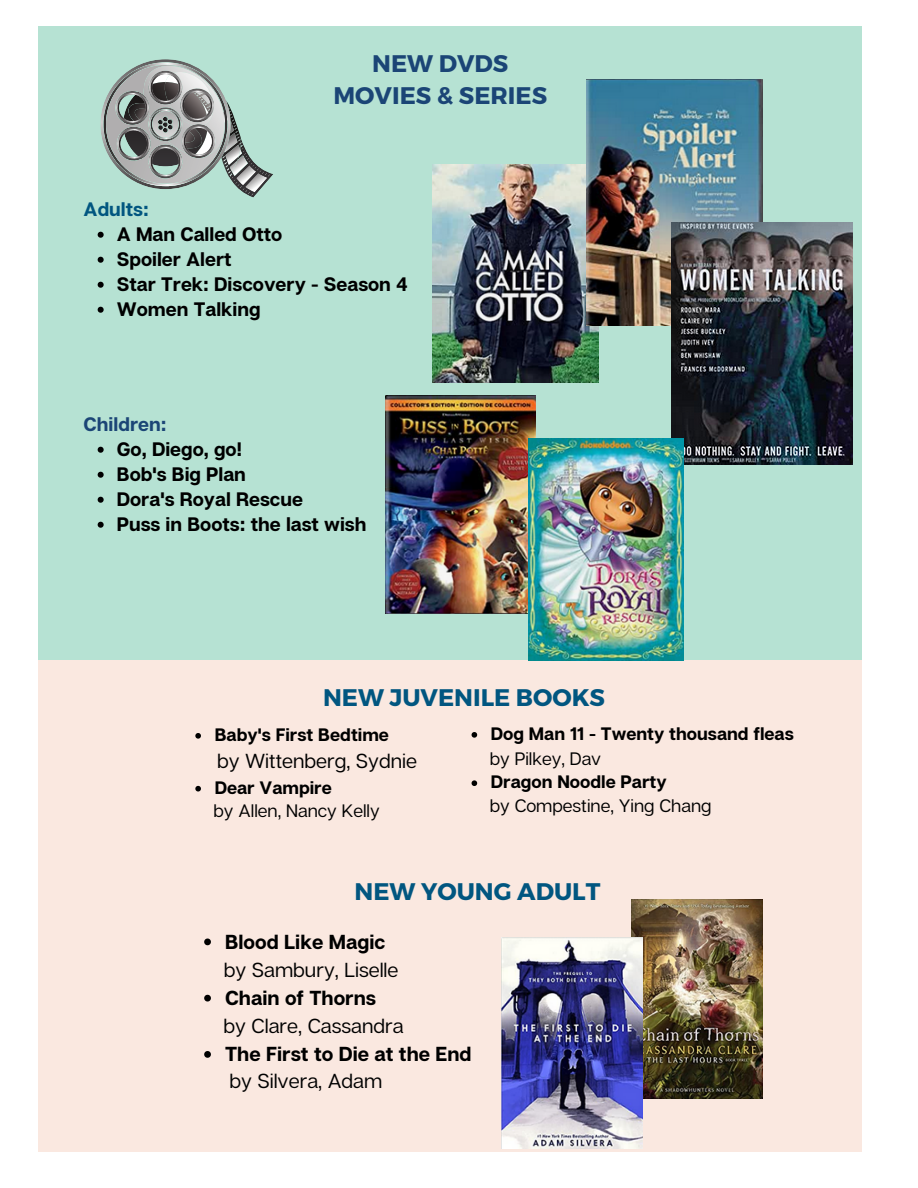
<style>
.page{position:relative;width:918px;height:1188px;background:#fff}
.page>*{position:absolute;margin:0;border:0;box-sizing:border-box;transform-origin:0 0}
.t1{font:700 24px "Montserrat";color:#015680}
.t2{font:700 24px "Montserrat";color:#1b4576}
.t3{font:20.25px "Articulat CF";color:#000}
.t4{font:700 20.25px "Articulat CF";color:#000}
.t5{font:700 19.5px "Articulat CF";color:#000}
.t6{font:700 19.5px "Articulat CF";color:#1b4576}
.t7{font:700 19.5px "Articulat CF";color:#015680}
.t8{font:700 18px "Articulat CF";color:#000}
.t9{font:18px "Articulat CF";color:#000}
</style>
<div class="page">
<div style="left:38px;top:26px;width:823px;height:634px;background:#b6e2d3"></div>
<svg style="left:100px;top:59px;width:173px;height:139px"></svg>
<div style="left:38px;top:660px;width:823px;height:491px;background:#fae8e0"></div>
<img style="left:632px;top:900px;width:130px;height:199px">
<img style="left:501px;top:937px;width:141px;height:212px">
<img style="left:432px;top:165px;width:167px;height:218px">
<img style="left:587px;top:80px;width:175px;height:246px">
<img style="left:672px;top:222px;width:181px;height:242px">
<img style="left:386px;top:395px;width:149px;height:219px">
<img style="left:529px;top:438px;width:155px;height:222px">
<svg style="left:98px;top:232px;width:6px;height:6px"></svg>
<svg style="left:98px;top:257px;width:6px;height:6px"></svg>
<svg style="left:98px;top:282px;width:6px;height:6px"></svg>
<svg style="left:98px;top:307px;width:6px;height:6px"></svg>
<svg style="left:98px;top:447px;width:6px;height:6px"></svg>
<svg style="left:98px;top:472px;width:6px;height:6px"></svg>
<svg style="left:98px;top:497px;width:6px;height:6px"></svg>
<svg style="left:98px;top:522px;width:6px;height:6px"></svg>
<svg style="left:195px;top:733px;width:6px;height:6px"></svg>
<svg style="left:195px;top:786px;width:6px;height:6px"></svg>
<svg style="left:204px;top:939px;width:7px;height:6px"></svg>
<svg style="left:204px;top:995px;width:7px;height:7px"></svg>
<svg style="left:204px;top:1051px;width:7px;height:7px"></svg>
<svg style="left:472px;top:732px;width:5px;height:6px"></svg>
<svg style="left:472px;top:780px;width:5px;height:6px"></svg>
<p class="t2" style="left:372px;top:48px;width:138px">NEW DVDS</p>
<p class="t2" style="left:333px;top:80px;width:215px">MOVIES &amp; SERIES</p>
<p class="t7" style="left:84px;top:197px;width:67px">Adults:</p>
<p class="t5" style="left:117px;top:222px;width:167px">A Man Called Otto</p>
<p class="t5" style="left:117px;top:247px;width:116px">Spoiler Alert</p>
<p class="t5" style="left:117px;top:272px;width:293px">Star Trek: Discovery - Season 4</p>
<p class="t5" style="left:117px;top:297px;width:145px">Women Talking</p>
<p class="t6" style="left:84px;top:412px;width:84px">Children:</p>
<p class="t5" style="left:117px;top:437px;width:126px">Go, Diego, go!</p>
<p class="t5" style="left:117px;top:462px;width:131px">Bob's Big Plan</p>
<p class="t5" style="left:117px;top:487px;width:188px">Dora's Royal Rescue</p>
<p class="t5" style="left:117px;top:512px;width:251px">Puss in Boots: the last wish</p>
<p class="t1" style="left:323px;top:682px;width:284px">NEW JUVENILE BOOKS</p>
<p class="t8" style="left:215px;top:723px;width:176px">Baby's First Bedtime</p>
<p class="t3" style="left:217px;top:748px;width:201px">by Wittenberg, Sydnie</p>
<p class="t8" style="left:215px;top:776px;width:119px">Dear Vampire</p>
<p class="t9" style="left:214px;top:800px;width:168px">by Allen, Nancy Kelly</p>
<p class="t8" style="left:491px;top:722px;width:304px">Dog Man 11 - Twenty thousand fleas</p>
<p class="t9" style="left:490px;top:747px;width:113px">by Pilkey, Dav</p>
<p class="t8" style="left:491px;top:771px;width:177px">Dragon Noodle Party</p>
<p class="t9" style="left:490px;top:794px;width:223px">by Compestine, Ying Chang</p>
<p class="t1" style="left:355px;top:876px;width:247px">NEW YOUNG ADULT</p>
<p class="t4" style="left:225px;top:929px;width:162px">Blood Like Magic</p>
<p class="t3" style="left:224px;top:957px;width:176px">by Sambury, Liselle</p>
<p class="t4" style="left:225px;top:985px;width:153px">Chain of Thorns</p>
<p class="t3" style="left:224px;top:1013px;width:182px">by Clare, Cassandra</p>
<p class="t4" style="left:225px;top:1041px;width:248px">The First to Die at the End</p>
<p class="t3" style="left:229px;top:1068px;width:154px">by Silvera, Adam</p>
</div>
